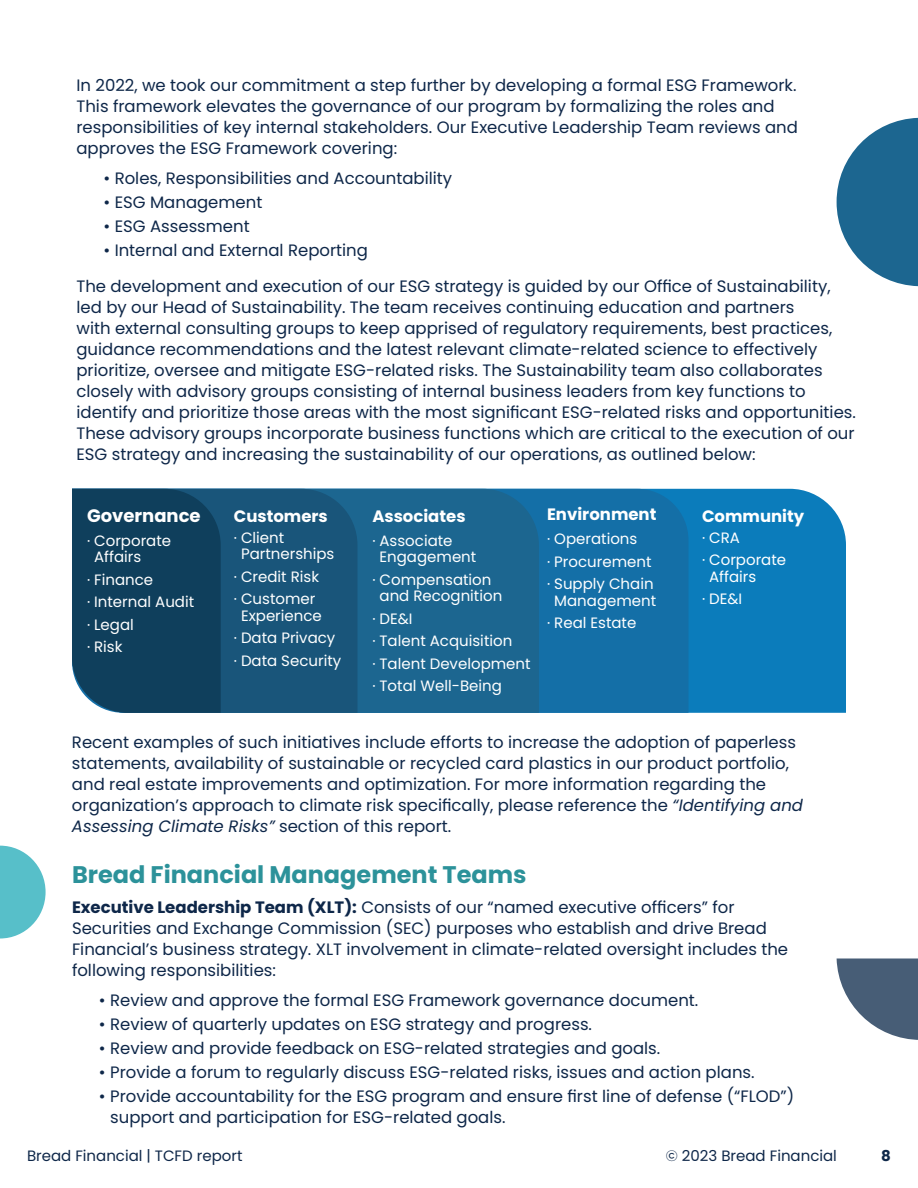
<style>
.page{position:relative;width:918px;height:1188px;background:#fff}
.page>*{position:absolute;margin:0;border:0;box-sizing:border-box;transform-origin:0 0}
.t1{font:700 24px "Poppins";color:#2c929a}
.t2{font:700 18px "Poppins";color:#fff}
.t3{font:16.5px/21px "Poppins";color:#0e2749}
.t4{font:700 16.5px "Poppins";color:#fff}
.t5{font:15px/22.5px "Poppins";color:#fff}
.t6{font:15px "Poppins";color:#0e2749}
.t7{font:700 15px "Poppins";color:#0e2749}
.s1{font-style:italic}
.s2{font-weight:700}
.s3{font-family:"Gilroy"}
</style>
<div class="page">
<div style="left:688px;top:489px;width:158px;height:224px;background:#0b7cbb"></div>
<div style="left:539px;top:489px;width:149px;height:224px;background:#146fa7"></div>
<div style="left:357px;top:489px;width:182px;height:224px;background:#1c6690"></div>
<div style="left:221px;top:489px;width:136px;height:224px;background:#19557a"></div>
<div style="left:72px;top:489px;width:149px;height:224px;background:#0f3f5c"></div>
<svg style="left:0;top:846px;width:46px;height:93px"></svg>
<svg style="left:837px;top:118px;width:81px;height:168px"></svg>
<svg style="left:837px;top:959px;width:81px;height:81px"></svg>
<p class="t3" style="left:76px;top:75px;width:723px">In 2022, we took our commitment a step further by developing a formal ESG Framework.<br>This framework elevates the governance of our program by formalizing the roles and responsibilities of key internal stakeholders. Our Executive Leadership Team reviews and approves the ESG Framework covering:</p>
<p class="t3" style="left:103px;top:168px;width:350px">• Roles, Responsibilities and Accountability</p>
<p class="t3" style="left:103px;top:192px;width:160px">• ESG Management</p>
<p class="t3" style="left:103px;top:216px;width:148px">• ESG Assessment</p>
<p class="t3" style="left:76px;top:233px;width:756px;line-height:36px;text-indent:27px">• Internal and External Reporting<br>The development and execution of our ESG strategy is guided by our Office of Sustainability,</p>
<p class="t3" style="left:76px;top:297px;width:781px">led by our Head of Sustainability. The team receives continuing education and partners<br>with external consulting groups to keep apprised of regulatory requirements, best practices, guidance recommendations and the latest relevant climate-related science to effectively prioritize, oversee and mitigate ESG-related risks. The Sustainability team also collaborates closely with advisory groups consisting of internal business leaders from key functions to identify and prioritize those areas with the most significant ESG-related risks and opportunities.<br>These advisory groups incorporate business functions which are critical to the execution of our ESG strategy and increasing the sustainability of our operations, as outlined below:</p>
<p class="t2" style="left:87px;top:505px;width:115px">Governance</p>
<p class="t5" style="left:94px;top:532px;width:79px;line-height:16.5px;text-indent:-7px">· Corporate<br>Affairs</p>
<p class="t5" style="left:87px;top:568px;width:109px">· Finance<br>· Internal Audit · Legal<br>· Risk</p>
<p class="t4" style="left:234px;top:506px;width:96px">Customers</p>
<p class="t5" style="left:241px;top:529px;width:95px;line-height:16.5px;text-indent:-7px">· Client<br>Partnerships</p>
<p class="t5" style="left:234px;top:565px;width:87px">· Credit Risk · Customer</p>
<p class="t5" style="left:234px;top:604px;width:109px;text-indent:7px">Experience<br>· Data Privacy · Data Security</p>
<p class="t4" style="left:372px;top:506px;width:95px">Associates</p>
<p class="t5" style="left:380px;top:532px;width:98px;line-height:16.5px;text-indent:-7px">· Associate<br>Engagement</p>
<p class="t5" style="left:380px;top:571px;width:124px;line-height:16.5px;text-indent:-7px">· Compensation and Recognition</p>
<p class="t5" style="left:372px;top:607px;width:160px">· DE&amp;I<br>· Talent Acquisition<br>· Talent Development · Total Well-Being</p>
<p class="t4" style="left:547px;top:505px;width:111px">Environment</p>
<p class="t5" style="left:547px;top:528px;width:108px">· Operations<br>· Procurement · Supply Chain</p>
<p class="t5" style="left:547px;top:589px;width:111px;text-indent:7px">Management · Real Estate</p>
<p class="t4" style="left:702px;top:506px;width:104px">Community</p>
<p class="t5" style="left:702px;top:526px;width:86px">· CRA<br>· Corporate</p>
<p class="t5" style="left:702px;top:565px;width:56px;text-indent:7px">Affairs · DE&amp;I</p>
<p class="t3" style="left:72px;top:732px;width:733px">Recent examples of such initiatives include efforts to increase the adoption of paperless statements, availability of sustainable or recycled card plastics in our product portfolio, and real estate improvements and optimization. For more information regarding the organization’s approach to climate risk specifically, please reference the <span class="s1">“Identifying and Assessing Climate Risks”</span> section of this report.</p>
<h1 class="t1" style="left:72px;top:860px;width:456px">Bread Financial Management Teams</h1>
<p class="t3" style="left:72px;top:896px;width:718px"><span class="s2">Executive Leadership Team (XLT):</span> Consists of our “named executive officers” for Securities and Exchange Commission (SEC) purposes who establish and drive Bread Financial’s business strategy. XLT involvement in climate-related oversight includes the following responsibilities:</p>
<p class="t3" style="left:99px;top:989px;width:601px">• Review and approve the formal ESG Framework governance document.</p>
<p class="t3" style="left:99px;top:1014px;width:495px">• Review of quarterly updates on ESG strategy and progress.</p>
<p class="t3" style="left:99px;top:1038px;width:563px">• Review and provide feedback on ESG-related strategies and goals.</p>
<p class="t3" style="left:99px;top:1062px;width:657px">• Provide a forum to regularly discuss ESG-related risks, issues and action plans.</p>
<p class="t3" style="left:110px;top:1086px;width:686px;text-indent:-11px">• Provide accountability for the ESG program and ensure first line of defense (“FLOD”) support and participation for ESG-related goals.</p>
<p class="t6" style="left:27px;top:1147px;width:217px">Bread Financial | TCFD report</p>
<p class="t6" style="left:666px;top:1147px;width:173px"><span class="s3">©</span> 2023 Bread Financial</p>
<p class="t7" style="left:881px;top:1147px;width:11px">8</p>
</div>
